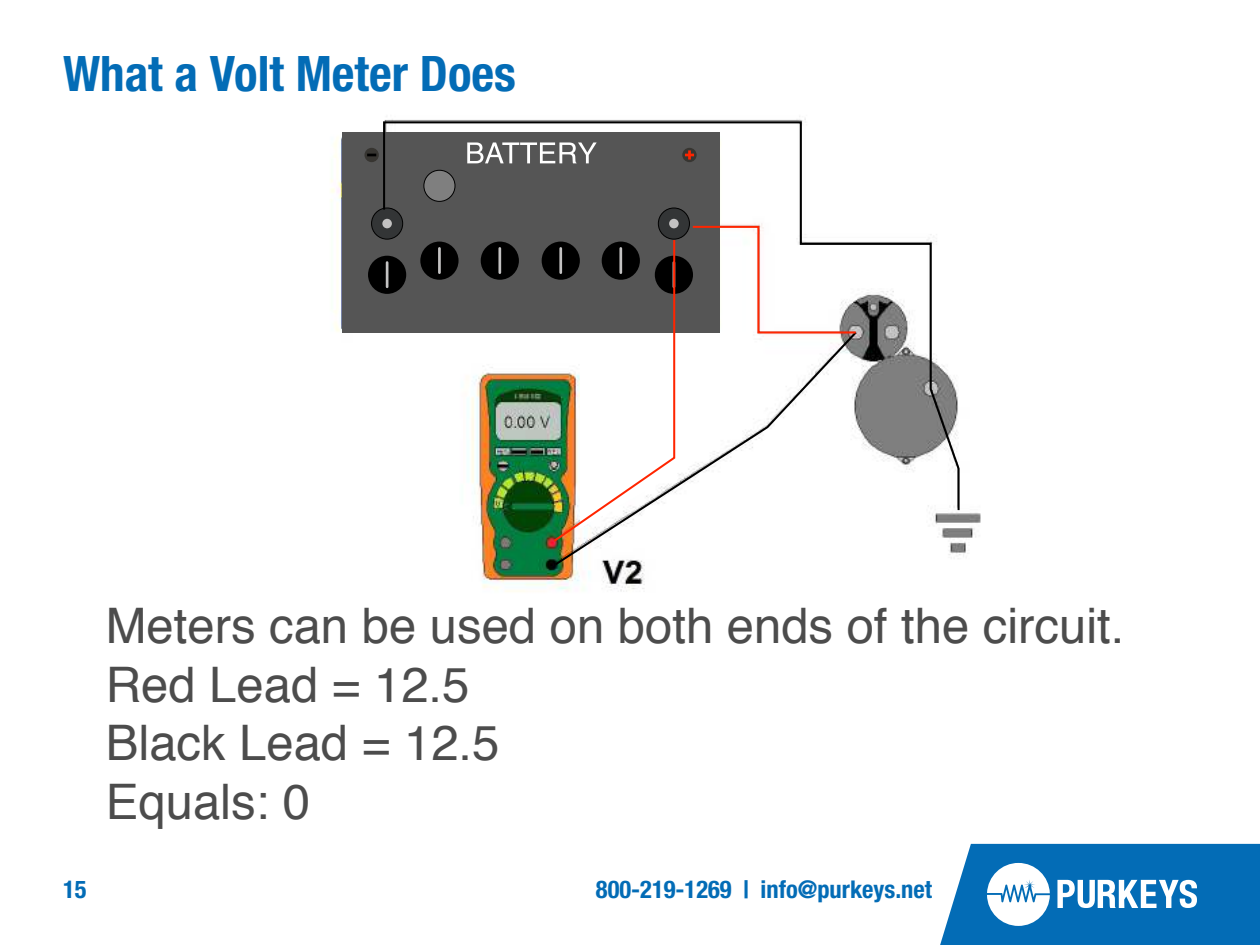
<style>
.page{position:relative;width:1260px;height:945px;background:#fff}
.page>*{position:absolute;margin:0;border:0;box-sizing:border-box;transform-origin:0 0}
.t1{font:49px/58.8px "Helvetica";color:#4c4c4c}
.t2{font:700 condensed 49px "Helvetica Neue";color:#036cb6}
.t3{font:700 condensed 24.5px "Helvetica Neue";color:#036cb6}
</style>
<div class="page">
<svg style="left:940px;top:844px;width:320px;height:101px"></svg>
<img style="left:331px;top:116px;width:650px;height:476px">
<div style="left:342px;top:132px;width:378px;height:200px;background:#555"></div>
<div style="left:372px;top:208px;width:31px;height:31px;background:#333536;border-radius:50%"></div>
<div style="left:371px;top:208px;width:32px;height:31px;border:1px solid #000;border-radius:50%"></div>
<div style="left:368px;top:256px;width:38px;height:38px;background:#000;border-radius:50%"></div>
<svg style="left:364px;top:148px;width:15px;height:14px"></svg>
<svg style="left:367px;top:154px;width:9px;height:2px"></svg>
<svg style="left:553px;top:512px;width:306px;height:55px"></svg>
<svg style="left:382px;top:120px;width:579px;height:392px"></svg>
<svg style="left:551px;top:225px;width:307px;height:319px"></svg>
<p class="t2" style="left:63px;top:55px;width:455px">What a Volt Meter Does</p>
<p class="t1" style="left:106px;top:601px;width:1020px">Meters can be used on both ends of the circuit.<br>Red Lead = 12.5<br>Black Lead = 12.5<br>Equals: 0</p>
<p class="t3" style="left:63px;top:880px;width:25px">15</p>
<p class="t3" style="left:596px;top:880px;width:338px">800-219-1269 | info@purkeys.net</p>
</div>
